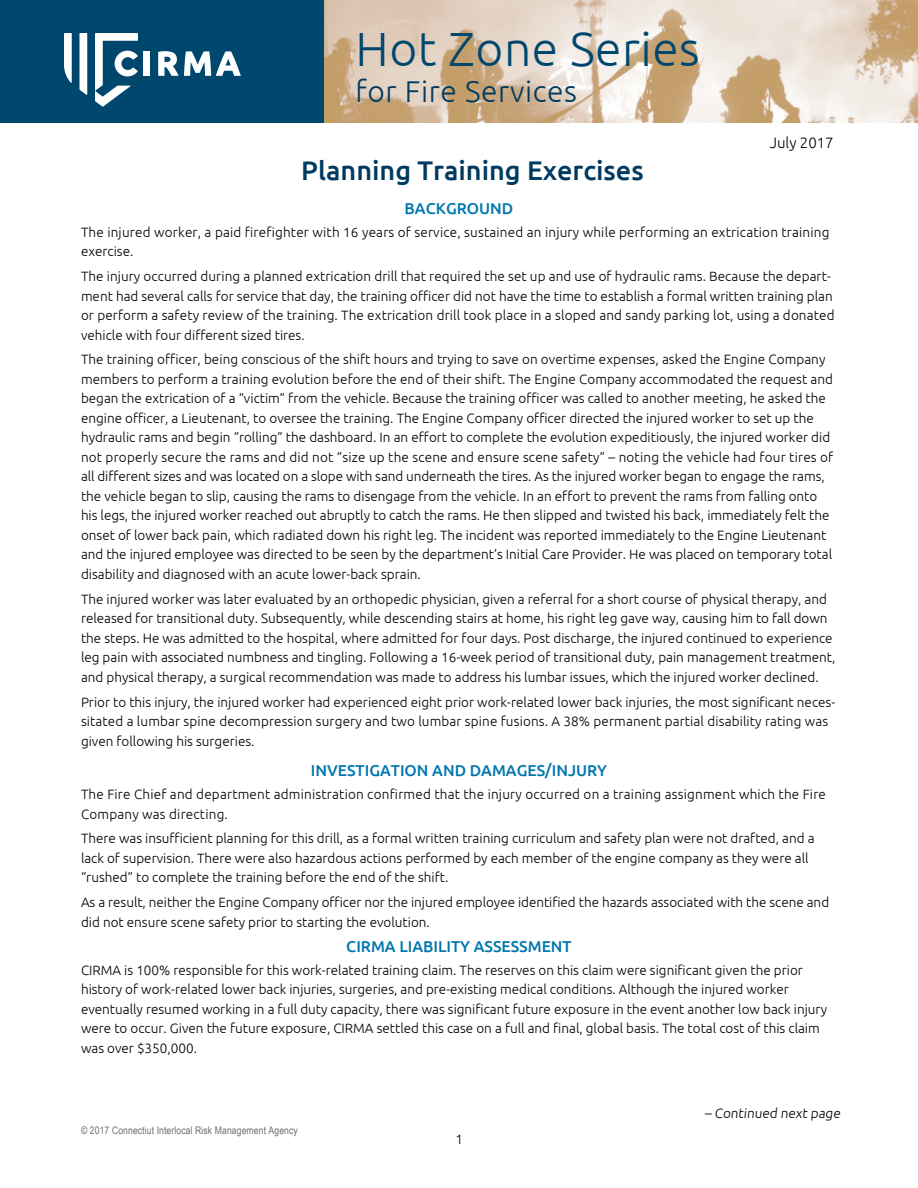
<style>
.page{position:relative;width:918px;height:1188px;background:#fff}
.page>*{position:absolute;margin:0;border:0;box-sizing:border-box;transform-origin:0 0}
.t1{font:300 48px "Ubuntu";letter-spacing:.01em;color:#00476d}
.t2{font:300 30px "Ubuntu";letter-spacing:.02em;color:#003a60}
.t3{font:500 27px "Ubuntu";color:#003a60}
.t4{font:500 15.75px "Ubuntu";color:#0077ae}
.t5{font:300 15px "Ubuntu";color:#000}
.t6{font:300 13.5px/19.5px "Ubuntu";color:#000}
.t7{font:10.5px "Arial Narrow";letter-spacing:.01em;color:#6d6e71}
</style>
<div class="page">
<img style="left:324px;top:0;width:594px;height:122px">
<div style="left:0;top:0;width:324px;height:122px;background:#00476d"></div>
<div style="left:143px;top:51px;width:7px;height:25px;background:#fff"></div>
<svg style="left:158px;top:51px;width:83px;height:25px"></svg>
<svg style="left:79px;top:33px;width:8px;height:62px"></svg>
<svg style="left:64px;top:33px;width:8px;height:50px"></svg>
<svg style="left:95px;top:33px;width:43px;height:74px"></svg>
<h1 class="t1" style="left:356px;top:20px;width:346px">Hot Zone Series</h1>
<h2 class="t2" style="left:356px;top:74px;width:223px">for Fire Services</h2>
<p class="t5" style="left:770px;top:134px;width:66px">July 2017</p>
<h3 class="t3" style="left:301px;top:154px;width:344px">Planning Training Exercises</h3>
<p class="t4" style="left:405px;top:198px;width:110px">BACKGROUND</p>
<p class="t6" style="left:81px;top:222px;width:750px">The injured worker, a paid firefighter with 16 years of service, sustained an injury while performing an extrication training exercise.</p>
<p class="t6" style="left:81px;top:266px;width:755px">The injury occurred during a planned extrication drill that required the set up and use of hydraulic rams. Because the depart&shy;ment had several calls for service that day, the training officer did not have the time to establish a formal written training plan or perform a safety review of the training. The extrication drill took place in a sloped and sandy parking lot, using a donated vehicle with four different sized tires.</p>
<p class="t6" style="left:81px;top:350px;width:754px">The training officer, being conscious of the shift hours and trying to save on overtime expenses, asked the Engine Company members to perform a training evolution before the end of their shift. The Engine Company accommodated the request and began the extrication of a “victim” from the vehicle. Because the training officer was called to another meeting, he asked the engine officer, a Lieutenant, to oversee the training. The Engine Company officer directed the injured worker to set up the hydraulic rams and begin “rolling” the dashboard. In an effort to complete the evolution expeditiously, the injured worker did not properly secure the rams and did not “size up the scene and ensure scene safety” – noting the vehicle had four tires of all different sizes and was located on a slope with sand underneath the tires. As the injured worker began to engage the rams, the vehicle began to slip, causing the rams to disengage from the vehicle. In an effort to prevent the rams from falling onto his legs, the injured worker reached out abruptly to catch the rams. He then slipped and twisted his back, immediately felt the onset of lower back pain, which radiated down his right leg. The incident was reported immediately to the Engine Lieutenant and the injured employee was directed to be seen by the department’s Initial Care Provider. He was placed on temporary total disability and diagnosed with an acute lower-back sprain.</p>
<p class="t6" style="left:81px;top:589px;width:756px">The injured worker was later evaluated by an orthopedic physician, given a referral for a short course of physical therapy, and released for transitional duty. Subsequently, while descending stairs at home, his right leg gave way, causing him to fall down the steps. He was admitted to the hospital, where admitted for four days. Post discharge, the injured continued to experience leg pain with associated numbness and tingling. Following a 16-week period of transitional duty, pain management treatment, and physical therapy, a surgical recommendation was made to address his lumbar issues, which the injured worker declined.</p>
<p class="t6" style="left:81px;top:692px;width:756px">Prior to this injury, the injured worker had experienced eight prior work-related lower back injuries, the most significant neces&shy;sitated a lumbar spine decompression surgery and two lumbar spine fusions. A 38% permanent partial disability rating was given following his surgeries.</p>
<p class="t4" style="left:311px;top:761px;width:298px">INVESTIGATION AND DAMAGES/INJURY</p>
<p class="t6" style="left:81px;top:784px;width:747px">The Fire Chief and department administration confirmed that the injury occurred on a training assignment which the Fire<br>Company was directing.</p>
<p class="t6" style="left:81px;top:829px;width:735px">There was insufficient planning for this drill, as a formal written training curriculum and safety plan were not drafted, and a lack of supervision. There were also hazardous actions performed by each member of the engine company as they were all “rushed” to complete the training before the end of the shift.</p>
<p class="t6" style="left:81px;top:892px;width:750px">As a result, neither the Engine Company officer nor the injured employee identified the hazards associated with the scene and did not ensure scene safety prior to starting the evolution.</p>
<p class="t4" style="left:346px;top:936px;width:227px">CIRMA LIABILITY ASSESSMENT</p>
<p class="t6" style="left:81px;top:960px;width:748px">CIRMA is 100% responsible for this work-related training claim. The reserves on this claim were significant given the prior history of work-related lower back injuries, surgeries, and pre-existing medical conditions. Although the injured worker eventually resumed working in a full duty capacity, there was significant future exposure in the event another low back injury were to occur. Given the future exposure, CIRMA settled this case on a full and final, global basis. The total cost of this claim was over $350,000.</p>
<p class="t7" style="left:81px;top:1122px;width:218px">© 2017 Connectiut Interlocal Risk Management Agency</p>
<p class="t6" style="left:455px;top:1129px;width:9px">1</p>
<p class="t6" style="left:705px;top:1103px;width:139px">– Continued next page</p>
</div>
